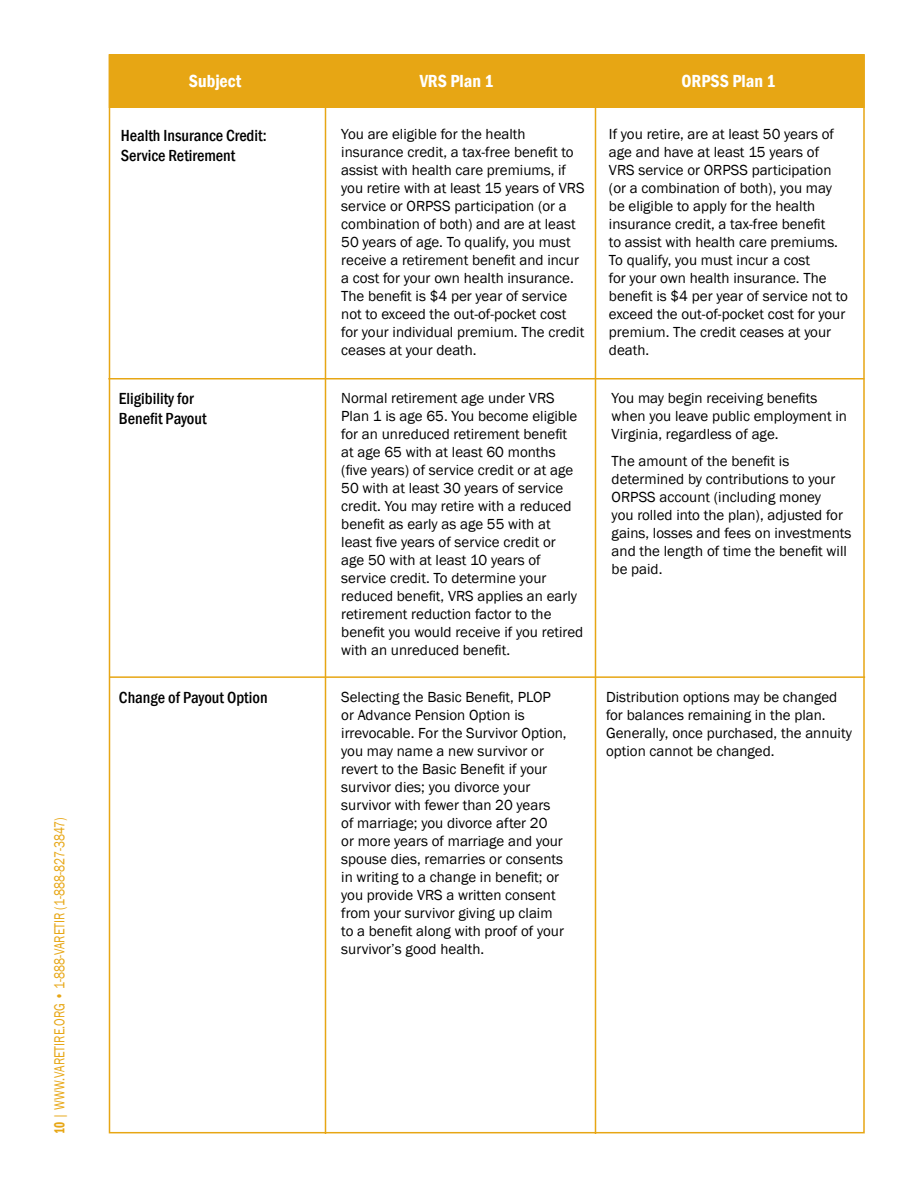
<style>
.page{position:relative;width:918px;height:1188px;background:#fff}
.page>*{position:absolute;margin:0;border:0;box-sizing:border-box;transform-origin:0 0}
.t1{font:600 condensed 18px "Franklin Gothic";color:#fff}
.t2{font:500 condensed 16.5px/19.8px "Franklin Gothic";color:#000}
.t3{font:15px/18px "Franklin Gothic";color:#000}
.t4{font:15px "Franklin Gothic";color:#e7a614;scale:.8 1}
.s1{font-weight:600;font-stretch:condensed}
</style>
<div class="page">
<div style="left:109px;top:54px;width:756px;height:54px;background:#e7a614"></div>
<hr style="left:595px;top:55px;width:1px;height:1079px;background:#e7a614">
<hr style="left:325px;top:55px;width:1px;height:1079px;background:#e7a614">
<hr style="left:108px;top:378px;width:756px;height:2px;background:#e7a614">
<hr style="left:109px;top:676px;width:756px;height:2px;background:#e7a614">
<p class="t4" style="left:50px;top:1134px;width:397px;rotate:-90deg"><span class="s1">10</span> | WWW.VARETIRE.ORG • 1-888-VARETIR (1-888-827-3847)</p>
<p class="t1" style="left:189px;top:69px;width:54px">Subject</p>
<p class="t1" style="left:420px;top:69px;width:75px">VRS Plan 1</p>
<p class="t1" style="left:682px;top:69px;width:96px">ORPSS Plan 1</p>
<p class="t3" style="left:341px;top:125px;width:245px">You are eligible for the health insurance credit, a tax-free benefit to assist with health care premiums, if you retire with at least 15 years of VRS service or ORPSS participation (or a combination of both) and are at least 50 years of age. To qualify, you must receive a retirement benefit and incur a cost for your own health insurance.<br>The benefit is $4 per year of service not to exceed the out-of-pocket cost for your individual premium. The credit ceases at your death.</p>
<p class="t3" style="left:609px;top:125px;width:241px">If you retire, are at least 50 years of age and have at least 15 years of VRS service or ORPSS participation (or a combination of both), you may be eligible to apply for the health insurance credit, a tax-free benefit<br>to assist with health care premiums.<br>To qualify, you must incur a cost<br>for your own health insurance. The benefit is $4 per year of service not to exceed the out-of-pocket cost for your premium. The credit ceases at your death.</p>
<p class="t2" style="left:121px;top:126px;width:147px">Health Insurance Credit:<br>Service Retirement</p>
<p class="t2" style="left:119px;top:388px;width:89px">Eligibility for<br>Benefit Payout</p>
<p class="t3" style="left:341px;top:389px;width:244px">Normal retirement age under VRS Plan 1 is age 65. You become eligible for an unreduced retirement benefit at age 65 with at least 60 months (five years) of service credit or at age 50 with at least 30 years of service credit. You may retire with a reduced benefit as early as age 55 with at least five years of service credit or<br>age 50 with at least 10 years of service credit. To determine your reduced benefit, VRS applies an early retirement reduction factor to the benefit you would receive if you retired with an unreduced benefit.</p>
<p class="t3" style="left:612px;top:390px;width:237px">You may begin receiving benefits when you leave public employment in<br>Virginia, regardless of age.</p>
<p class="t3" style="left:612px;top:453px;width:241px">The amount of the benefit is determined by contributions to your<br>ORPSS account (including money<br>you rolled into the plan), adjusted for gains, losses and fees on investments and the length of time the benefit will be paid.</p>
<p class="t3" style="left:341px;top:688px;width:227px">Selecting the Basic Benefit, PLOP or Advance Pension Option is irrevocable. For the Survivor Option, you may name a new survivor or revert to the Basic Benefit if your survivor dies; you divorce your survivor with fewer than 20 years<br>of marriage; you divorce after 20<br>or more years of marriage and your spouse dies, remarries or consents in writing to a change in benefit; or you provide VRS a written consent from your survivor giving up claim to a benefit along with proof of your survivor’s good health.</p>
<p class="t2" style="left:119px;top:687px;width:150px">Change of Payout Option</p>
<p class="t3" style="left:606px;top:688px;width:247px">Distribution options may be changed for balances remaining in the plan.<br>Generally, once purchased, the annuity option cannot be changed.</p>
</div>
